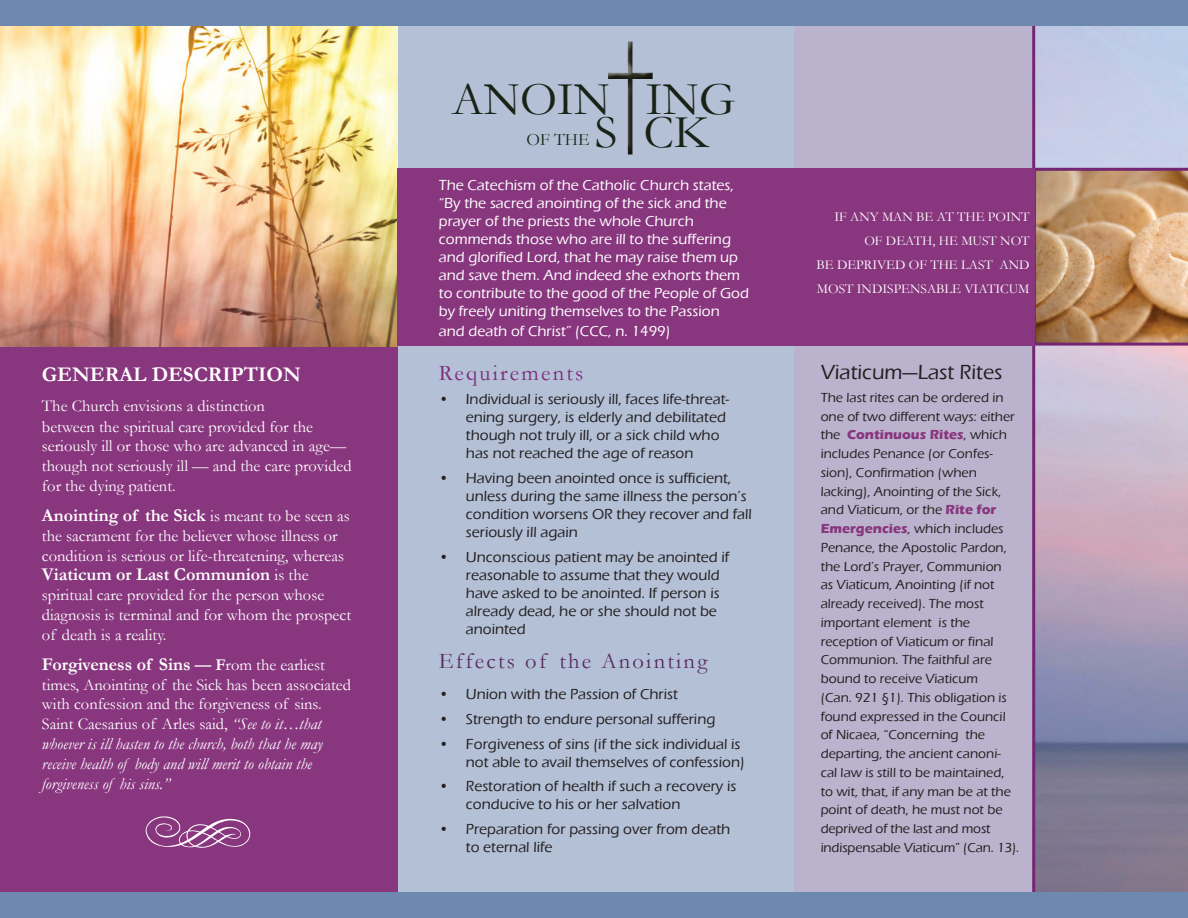
<style>
.page{position:relative;width:1188px;height:918px;background:#fff}
.page>*{position:absolute;margin:0;border:0;box-sizing:border-box;transform-origin:0 0}
.t1{font:72px "Nymphette";color:#fff}
.t2{font:47.25px "Garamond";color:#182316}
.t3{font:22.5px "Garamond";letter-spacing:.1em;color:#592b60}
.t4{font:22.5px "Garamond";color:#7e297b}
.t5{font:700 21px "Garamond";color:#fff}
.t6{font:500 21px "Eras ITC";color:#231f20}
.t7{font:700 18px "Garamond";color:#fff}
.t8{font:17.4px "Garamond";color:#182a1a}
.t9{font:16.5px/20.1px "Garamond";color:#fff}
.t10{font:italic 16.5px/19.8px "Garamond";color:#fff}
.t11{font:500 15px/18px "Eras ITC";color:#231f20}
.t12{font:500 15px/18px "Eras ITC";color:#fff}
.t13{font:500 13.5px/18.8px "Eras ITC";color:#231f20}
.t14{font:13.5px "Garamond";color:#fff}
.t15{font:13.5px "Garamond";letter-spacing:.06em;color:#fff}
.s1{font-weight:400;font-size:16.5px}
.s2{font-size:16.5px}
.s3{font-style:normal}
.s4{font-weight:700;color:#88367e}
</style>
<div class="page">
<div style="left:0;top:0;width:1037px;height:918px;background:#b3c0d6"></div>
<div style="left:794px;top:25px;width:251px;height:870px;background:#bbb3cd"></div>
<div style="left:606px;top:41px;width:48px;height:115px;background:#231f20;opacity:.75"></div>
<img style="left:0;top:26px;width:397px;height:321px">
<svg style="left:1032px;top:26px;width:156px;height:866px;background:#a594b4"></svg>
<svg style="left:1035px;top:168px;width:153px;height:178px;background:#bf926c"></svg>
<div style="left:0;top:347px;width:397px;height:546px;background:#88367e"></div>
<div style="left:397px;top:168px;width:638px;height:178px;background:#88367e"></div>
<div style="left:0;top:0;width:1188px;height:26px;background:#6d89af"></div>
<div style="left:0;top:892px;width:1188px;height:26px;background:#6d89af"></div>
<h3 class="t5" style="left:42px;top:360px;width:260px">GENERAL DESCRIPTION</h3>
<p class="t9" style="left:42px;top:395px;width:311px">The Church envisions a distinction<br>between the spiritual care provided for the seriously ill or those who are advanced in age— though not seriously ill — and the care provided for the dying patient.</p>
<p class="t7" style="left:42px;top:503px;width:309px">Anointing of the Sick <span class="s1">is meant to be seen as</span></p>
<p class="t9" style="left:42px;top:525px;width:304px">the sacrament for the believer whose illness or condition is serious or life-threatening, whereas</p>
<p class="t7" style="left:42px;top:563px;width:268px">Viaticum or Last Communion <span class="s1">is the</span></p>
<p class="t9" style="left:42px;top:585px;width:311px">spiritual care provided for the person whose diagnosis is terminal and for whom the prospect of death is a reality.</p>
<p class="t7" style="left:42px;top:652px;width:284px">Forgiveness of Sins <span class="s2">— F</span><span class="s1">rom the earliest</span></p>
<p class="t10" style="left:42px;top:674px;width:311px"><span class="s3">times, Anointing of the Sick has been associated with confession and the forgiveness of sins.<br>Saint Caesarius of Arles said,</span> “See to it…that whoever is ill hasten to the church, both that he may receive health of body and will merit to obtain the forgiveness of his sins.”</p>
<h1 class="t1" style="left:144px;top:792px;width:110px">e</h1>
<h2 class="t2" style="left:452px;top:67px;width:285px">Anoin ing</h2>
<p class="t8" style="left:527px;top:128px;width:64px">of the</p>
<h2 class="t2" style="left:595px;top:101px;width:116px">S ck</h2>
<p class="t12" style="left:439px;top:176px;width:312px">The Catechism of the Catholic Church states, “By the sacred anointing of the sick and the prayer of the priests the whole Church commends those who are ill to the suffering and glorified Lord, that he may raise them up and save them. And indeed she exhorts them to contribute to the good of the People of God by freely uniting themselves to the Passion</p>
<p class="t12" style="left:439px;top:322px;width:233px">and death of Christ” (CCC, n. 1499)</p>
<h3 class="t4" style="left:439px;top:357px;width:146px">Requirements</h3>
<p class="t11" style="left:466px;top:391px;width:265px;text-indent:-27px">• Individual is seriously ill, faces life-threat&shy;ening surgery, is elderly and debilitated though not truly ill, or a sick child who has not reached the age of reason</p>
<p class="t11" style="left:466px;top:469px;width:287px;text-indent:-27px">• Having been anointed once is sufficient, unless during the same illness the person’s condition worsens OR they recover and fall seriously ill again</p>
<p class="t11" style="left:466px;top:548px;width:265px;text-indent:-27px">• Unconscious patient may be anointed if reasonable to assume that they would have asked to be anointed. If person is already dead, he or she should not be anointed</p>
<h3 class="t3" style="left:439px;top:645px;width:270px">Effects of the Anointing</h3>
<p class="t11" style="left:439px;top:685px;width:241px">• Union with the Passion of Christ</p>
<p class="t11" style="left:439px;top:710px;width:278px">• Strength to endure personal suffering</p>
<p class="t11" style="left:439px;top:735px;width:307px;text-align:right">• Forgiveness of sins (if the sick individual is not able to avail themselves of confession)</p>
<p class="t11" style="left:466px;top:778px;width:272px;text-indent:-27px">• Restoration of health if such a recovery is conducive to his or her salvation</p>
<p class="t11" style="left:466px;top:820px;width:266px;text-indent:-27px">• Preparation for passing over from death to eternal life</p>
<p class="t14" style="left:834px;top:208px;width:197px">if any man be at the point</p>
<p class="t15" style="left:864px;top:232px;width:167px">of death, he must not</p>
<p class="t14" style="left:817px;top:256px;width:215px">be deprived o f the last and</p>
<p class="t14" style="left:817px;top:280px;width:11px">mos</p>
<p class="t14" style="left:845px;top:280px;width:185px">t indispensable Viaticum</p>
<h3 class="t6" style="left:821px;top:361px;width:183px">Viaticum—Last Rites</h3>
<p class="t13" style="left:821px;top:388px;width:200px">The last rites can be ordered in one of two different ways: either the <span class="s4">Continuous Rites</span>, which includes Penance (or Confes&shy;sion), Confirmation (when lacking), Anointing of the Sick, and Viaticum, or the <span class="s4">Rite for<br>Emergencies</span>, which includes<br>Penance, the Apostolic Pardon, the Lord’s Prayer, Communion<br>as Viaticum, Anointing (if not already received). The most important element is the reception of Viaticum or final<br>Communion. The faithful are bound to receive Viaticum<br>(Can. 921 §1). This obligation is found expressed in the Council of Nicaea, “Concerning the departing, the ancient canoni&shy;cal law is still to be maintained, to wit, that, if any man be at the point of death, he must not be deprived of the last and most indispensable Viaticum” (Can. 13).</p>
</div>
